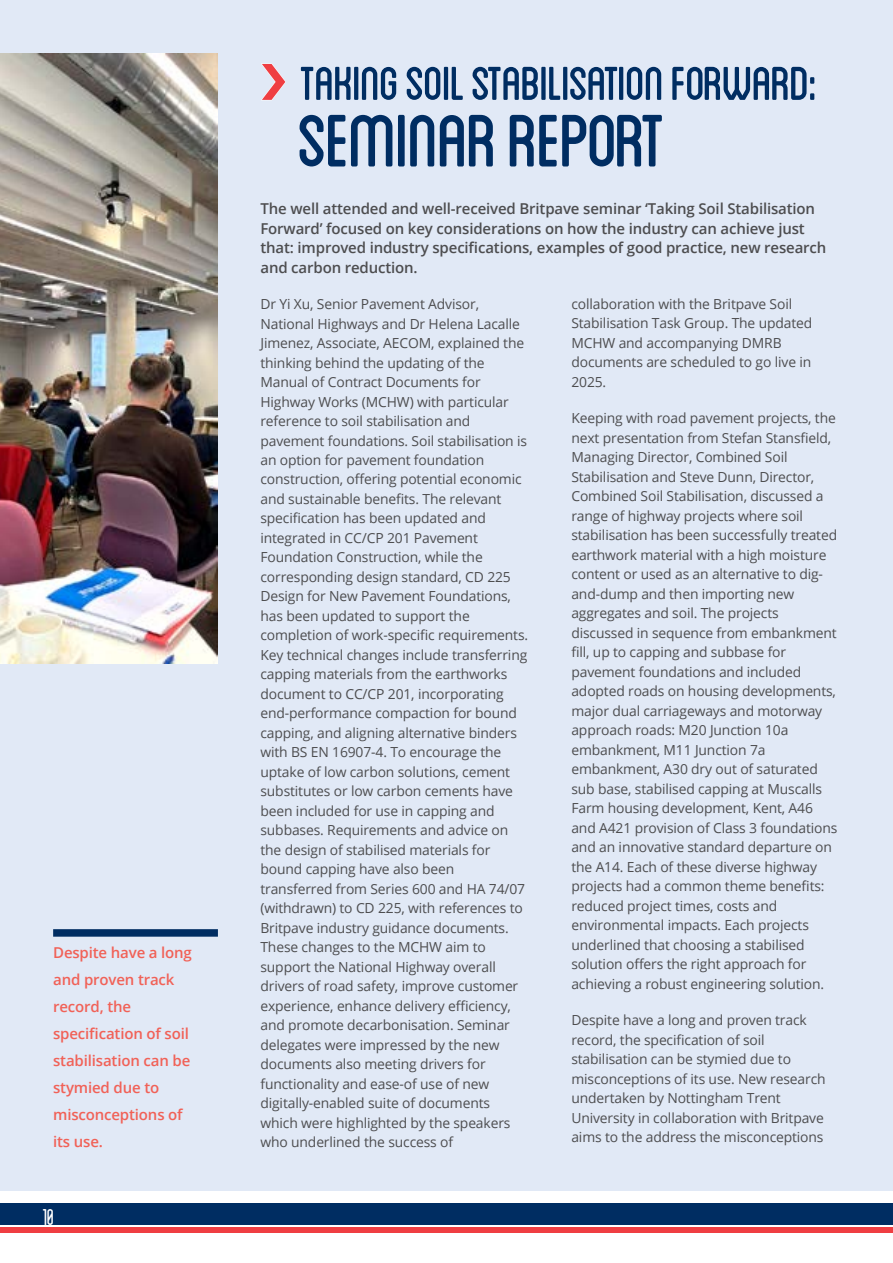
<style>
.page{position:relative;width:893px;height:1263px;background:#fff}
.page>*{position:absolute;margin:0;border:0;box-sizing:border-box;transform-origin:0 0}
.t1{font:104.25px "Blanch Caps";letter-spacing:-.03em;color:#002d62}
.t2{font:66.75px "Blanch Caps";letter-spacing:-.03em;color:#002d62}
.t3{font:condensed 24px "Blanch";color:#fff}
.t4{font:600 15px/19.5px "Open Sans";letter-spacing:-.01em;color:#4d4d4f}
.t5{font:600 15px/27px "Open Sans";letter-spacing:-.01em;color:#f16157}
.t6{font:13.8px/19.5px "Open Sans";letter-spacing:-.01em;color:#4d4d4f}
</style>
<div class="page">
<div style="left:0;top:1203px;width:893px;height:22px;background:#002d62"></div>
<div style="left:0;top:1227px;width:893px;height:6px;background:#ef3e42"></div>
<div style="left:0;top:0;width:893px;height:1191px;background:#e1e9f6"></div>
<div style="left:53px;top:929px;width:165px;height:8px;background:#002d62"></div>
<img style="left:0;top:53px;width:217px;height:610px">
<p class="t5" style="left:53px;top:939px;width:140px">Despite have a long and proven track record, the specification of soil stabilisation can be stymied due to misconceptions of its use.</p>
<h3 class="t3" style="left:43px;top:1204px;width:13px">10</h3>
<h2 class="t2" style="left:300px;top:53px;width:520px">TAKING SOIL STABILISATION FORWARD:</h2>
<h1 class="t1" style="left:298px;top:93px;width:370px">SEMINAR REPORT</h1>
<p class="t4" style="left:260px;top:198px;width:567px">The well attended and well-received Britpave seminar ‘Taking Soil Stabilisation Forward’ focused on key considerations on how the industry can achieve just that: improved industry specifications, examples of good practice, new research and carbon reduction.</p>
<p class="t6" style="left:260px;top:294px;width:269px">Dr Yi Xu, Senior Pavement Advisor, National Highways and Dr Helena Lacalle Jimenez, Associate, AECOM, explained the thinking behind the updating of the Manual of Contract Documents for Highway Works (MCHW) with particular reference to soil stabilisation and pavement foundations. Soil stabilisation is an option for pavement foundation construction, offering potential economic and sustainable benefits. The relevant specification has been updated and integrated in CC/CP 201 Pavement Foundation Construction, while the corresponding design standard, CD 225<br>Design for New Pavement Foundations, has been updated to support the completion of work-specific requirements.<br>Key technical changes include transferring capping materials from the earthworks document to CC/CP 201, incorporating end-performance compaction for bound capping, and aligning alternative binders with BS EN 16907-4. To encourage the uptake of low carbon solutions, cement substitutes or low carbon cements have been included for use in capping and subbases. Requirements and advice on the design of stabilised materials for bound capping have also been transferred from Series 600 and HA 74/07 (withdrawn) to CD 225, with references to Britpave industry guidance documents.<br>These changes to the MCHW aim to support the National Highway overall drivers of road safety, improve customer experience, enhance delivery efficiency, and promote decarbonisation. Seminar delegates were impressed by the new documents also meeting drivers for functionality and ease-of use of new digitally-enabled suite of documents which were highlighted by the speakers who underlined the success of</p>
<p class="t6" style="left:571px;top:294px;width:242px">collaboration with the Britpave Soil<br>Stabilisation Task Group. The updated<br>MCHW and accompanying DMRB documents are scheduled to go live in<br>2025.</p>
<p class="t6" style="left:571px;top:408px;width:267px">Keeping with road pavement projects, the next presentation from Stefan Stansfield, Managing Director, Combined Soil Stabilisation and Steve Dunn, Director, Combined Soil Stabilisation, discussed a range of highway projects where soil stabilisation has been successfully treated earthwork material with a high moisture content or used as an alternative to dig&shy;and-dump and then importing new aggregates and soil. The projects discussed in sequence from embankment fill, up to capping and subbase for pavement foundations and included adopted roads on housing developments, major dual carriageways and motorway approach roads: M20 Junction 10a embankment, M11 Junction 7a embankment, A30 dry out of saturated sub base, stabilised capping at Muscalls Farm housing development, Kent, A46 and A421 provision of Class 3 foundations and an innovative standard departure on the A14. Each of these diverse highway projects had a common theme benefits: reduced project times, costs and environmental impacts. Each projects underlined that choosing a stabilised solution offers the right approach for achieving a robust engineering solution.</p>
<p class="t6" style="left:571px;top:1010px;width:256px">Despite have a long and proven track record, the specification of soil stabilisation can be stymied due to misconceptions of its use. New research undertaken by Nottingham Trent University in collaboration with Britpave aims to the address the misconceptions</p>
</div>
